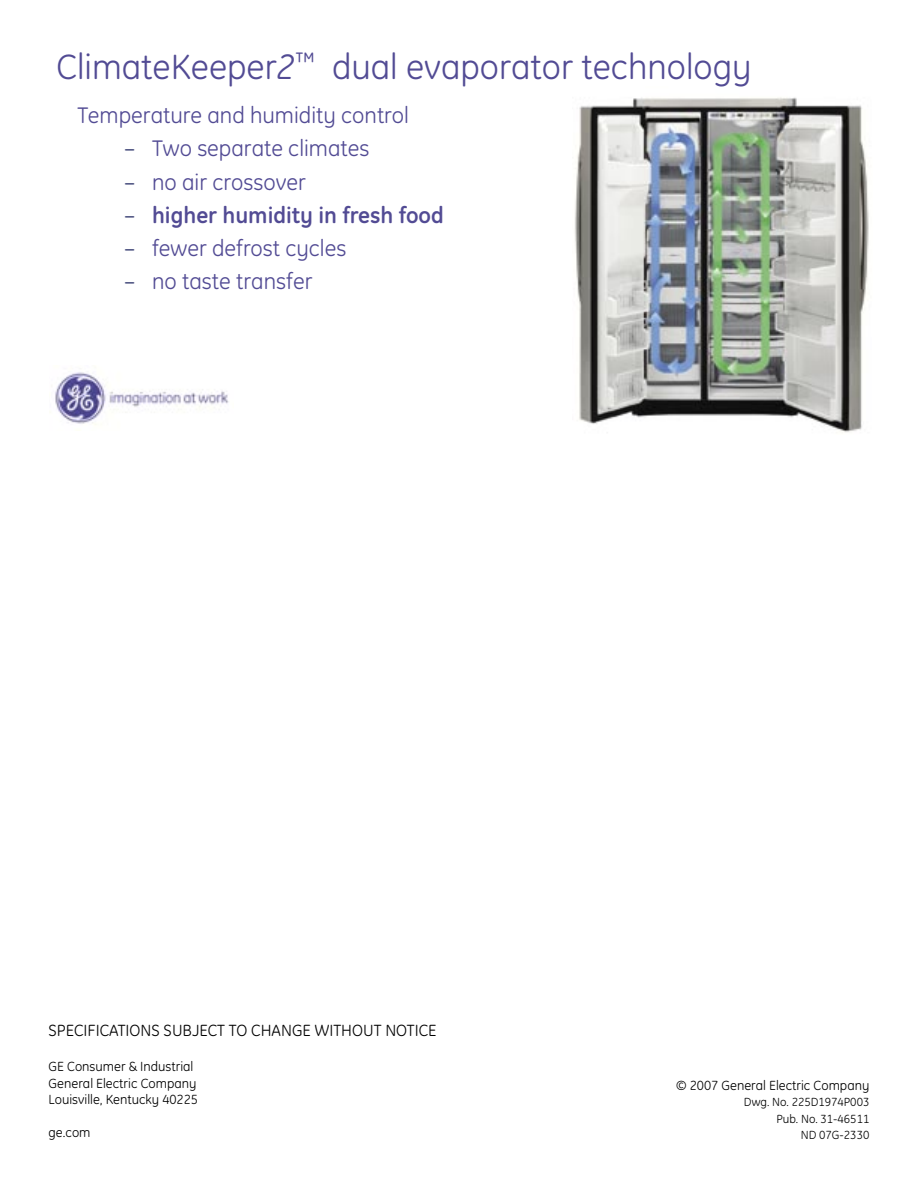
<style>
.page{position:relative;width:918px;height:1188px;background:#fff}
.page>*{position:absolute;margin:0;border:0;box-sizing:border-box;transform-origin:0 0}
.t1{font:35.7px "GE Inspira";color:#524b94}
.t2{font:22.95px "GE Inspira";color:#524b94}
.t3{font:700 22.95px "GE Inspira";color:#524b94}
.Body_Text{font:16.5px "GE Inspira";color:#000}
.t4{font:13.5px "GE Inspira";color:#000}
.t5{font:12px "GE Inspira";color:#000}
.s1{font-style:italic}
.s2{color:#363d71}
.s3{font-weight:400;color:#363d71}
</style>
<div class="page">
<img style="left:574px;top:97px;width:295px;height:336px">
<img style="left:55px;top:372px;width:174px;height:53px">
<p class="t1" style="left:56px;top:46px;width:697px">ClimateKeeper<span class="s1">2</span><sup>™</sup> dual evaporator technology</p>
<p class="t2" style="left:78px;top:102px;width:333px">Temperature and humidity control</p>
<p class="t2" style="left:124px;top:135px;width:247px"><span class="s2">–</span> Two separate climates</p>
<p class="t2" style="left:124px;top:168px;width:183px"><span class="s2">–</span> no air crossover</p>
<p class="t3" style="left:124px;top:200px;width:321px"><span class="s3">–</span> higher humidity in fresh food</p>
<p class="t2" style="left:124px;top:235px;width:224px"><span class="s2">–</span> fewer defrost cycles</p>
<p class="t2" style="left:124px;top:268px;width:190px"><span class="s2">–</span> no taste transfer</p>
<p class="Body_Text" style="left:49px;top:1021px;width:390px">SPECIFICATIONS SUBJECT TO CHANGE WITHOUT NOTICE</p>
<p class="t4" style="left:49px;top:1059px;width:146px">GE Consumer &amp; Industrial</p>
<p class="t4" style="left:49px;top:1075px;width:149px">General Electric Company</p>
<p class="t4" style="left:49px;top:1092px;width:151px">Louisville, Kentucky 40225</p>
<p class="t4" style="left:49px;top:1125px;width:44px">ge.com</p>
<p class="t4" style="left:676px;top:1077px;width:195px">© 2007 General Electric Company</p>
<p class="t5" style="left:744px;top:1095px;width:127px">Dwg. No. 225D1974P003</p>
<p class="t5" style="left:777px;top:1112px;width:94px">Pub. No. 31-46511</p>
<p class="t5" style="left:801px;top:1128px;width:70px">ND 07G-2330</p>
</div>
